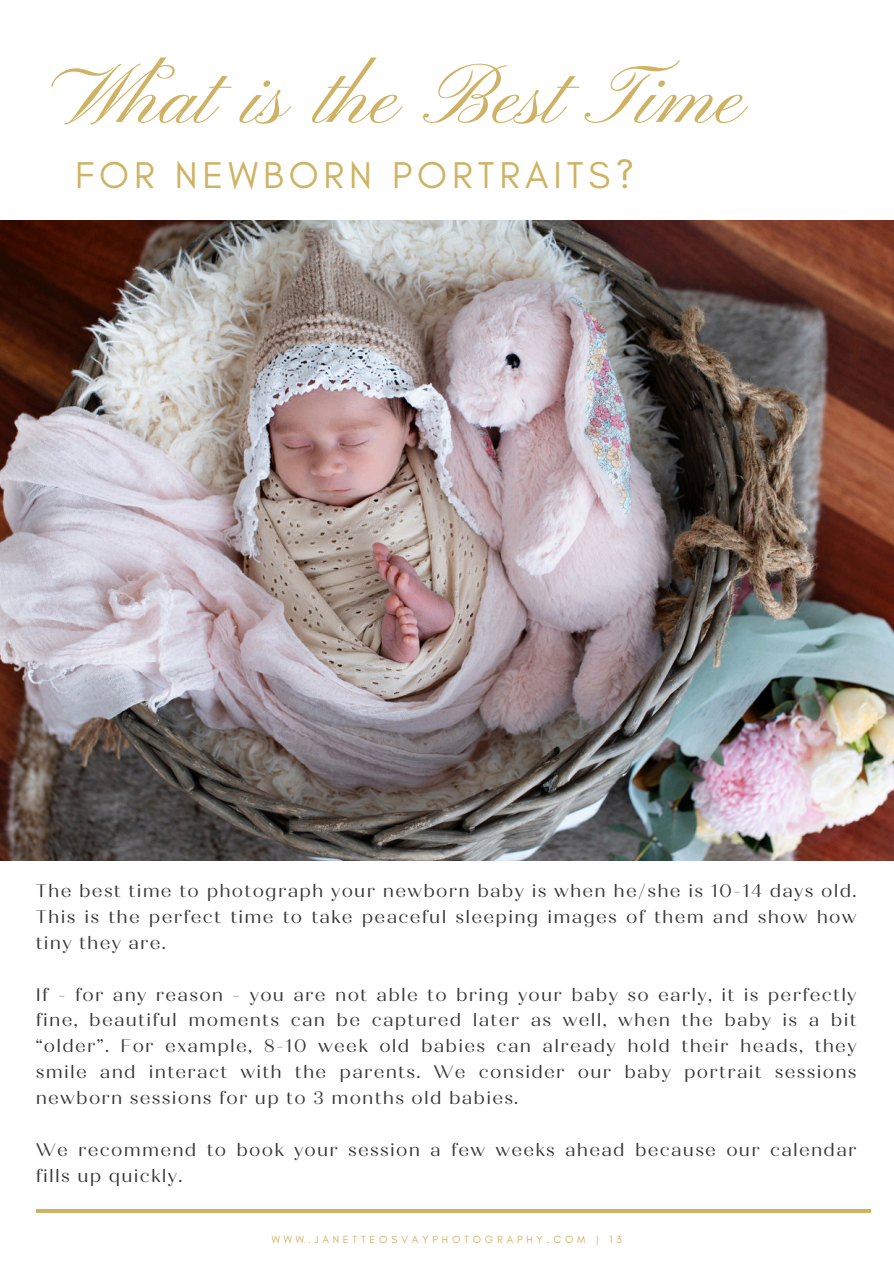
<style>
.page{position:relative;width:894px;height:1264px;background:#fff}
.page>*{position:absolute;margin:0;border:0;box-sizing:border-box;transform-origin:0 0}
.t1{font:84px "Pinyon Script";color:#d0b264}
.t2{font:37.95px "Glacial Indifference";letter-spacing:.13em;color:#d0b264}
.t3{font:18.15px/25.8px "Quiche Display";letter-spacing:.07em;color:#373737;text-align:justify}
.t4{font:10.65px "Glacial Indifference";letter-spacing:.36em;color:#d0b264}
</style>
<div class="page">
<img style="left:0;top:220px;width:893px;height:640px">
<hr style="left:36px;top:1209px;width:833px;height:3px;background:#d0b264">
<h1 class="t1" style="left:75px;top:50px;width:673px">What is the Best Time</h1>
<p class="t2" style="left:75px;top:152px;width:560px">FOR NEWBORN PORTRAITS?</p>
<h2 class="t3" style="left:36px;top:878px;width:822px">The best time to photograph your newborn baby is when he/she is 10-14 days old.<br>This is the perfect time to take peaceful sleeping images of them and show how tiny they are.</h2>
<h3 class="t3" style="left:36px;top:981px;width:822px">If - for any reason - you are not able to bring your baby so early, it is perfectly fine, beautiful moments can be captured later as well, when the baby is a bit “older”. For example, 8-10 week old babies can already hold their heads, they smile and interact with the parents. We consider our baby portrait sessions newborn sessions for up to 3 months old babies.</h3>
<h3 class="t3" style="left:36px;top:1136px;width:822px">We recommend to book your session a few weeks ahead because our calendar fills up quickly.</h3>
<h3 class="t4" style="left:271px;top:1232px;width:351px">WWW.JANETTEOSVAYPHOTOGRAPHY.COM | 13</h3>
</div>
